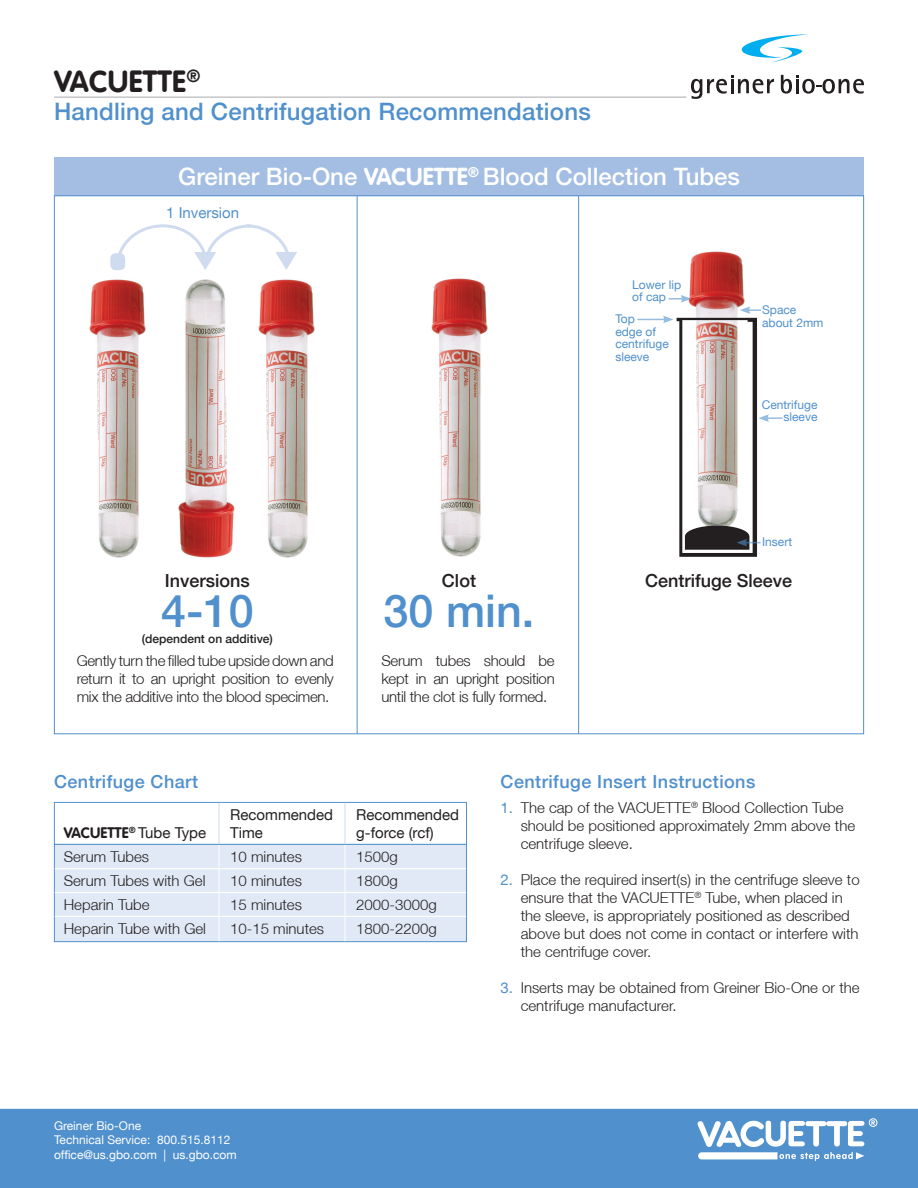
<style>
.page{position:relative;width:918px;height:1188px;background:#fff}
.page>*{position:absolute;margin:0;border:0;box-sizing:border-box;transform-origin:0 0}
.t1{font:500 45px "Helvetica Neue LT";color:#5090cc}
.t2{font:700 30px "VAG Rounded";letter-spacing:.01em;color:#231f20}
.t3{font:500 24px "Helvetica Neue LT";color:#fff}
.t4{font:500 24px "Helvetica Neue LT";letter-spacing:.01em;color:#5090cc}
.t5{font:500 18px "Helvetica Neue LT";letter-spacing:.025em;color:#5090cc}
.t6{font:500 18px "Helvetica Neue LT";color:#231f20}
.t7{font:300 15px/18px "Helvetica Neue LT";color:#231f20}
.t8{font:15px "Helvetica Neue LT";color:#231f20}
.t9{font:700 15px "VAG Rounded";color:#231f20}
.t10{font:15px "Helvetica Neue LT";color:#5090cc}
.t11{font:12px/12.8px "Helvetica Neue LT";color:#5090cc}
.t12{font:12px/14.4px "Helvetica Neue LT";color:#fff}
.t13{font:500 12px "Helvetica Neue LT";color:#231f20}
.s1{font-family:"VAG Rounded";font-weight:700}
.s2{font-family:"Helvetica Neue LT";font-weight:400}
</style>
<div class="page">
<div style="left:0;top:1109px;width:918px;height:79px;background:#5090cc"></div>
<hr style="left:54px;top:97px;width:632px;height:1px;background:#a8a9ad">
<svg style="left:698px;top:1118px;width:180px;height:43px"></svg>
<svg style="left:691px;top:75px;width:83px;height:24px"></svg>
<svg style="left:781px;top:75px;width:83px;height:19px"></svg>
<svg style="left:741px;top:34px;width:68px;height:29px"></svg>
<div style="left:54px;top:157px;width:810px;height:39px;background:#a4bee3"></div>
<img style="left:258px;top:280px;width:57px;height:277px">
<img style="left:90px;top:280px;width:56px;height:277px">
<img style="left:178px;top:280px;width:57px;height:277px">
<div style="left:111px;top:254px;width:13px;height:15px;background:#cfdbef;border-radius:4px"></div>
<div style="left:110px;top:253px;width:15px;height:17px;border:2px solid #cfdbef;border-radius:4px"></div>
<svg style="left:115px;top:224px;width:182px;height:46px"></svg>
<img style="left:431px;top:279px;width:57px;height:278px">
<img style="left:689px;top:251px;width:55px;height:44px">
<svg style="left:637px;top:295px;width:145px;height:262px"></svg>
<hr style="left:357px;top:196px;width:1px;height:538px;background:#5090cc">
<hr style="left:578px;top:196px;width:1px;height:538px;background:#5090cc">
<div style="left:54px;top:844px;width:413px;height:98px;background:#e1e9f6;border:1px solid #5090cc"></div>
<div style="left:54px;top:802px;width:413px;height:43px;background:#fff;border:1px solid #5090cc"></div>
<hr style="left:55px;top:868px;width:411px;height:1px;background:#fff">
<hr style="left:55px;top:892px;width:411px;height:1px;background:#fff">
<hr style="left:55px;top:916px;width:411px;height:1px;background:#fff">
<hr style="left:219px;top:803px;width:1px;height:41px;background:#cfdbef">
<hr style="left:345px;top:803px;width:1px;height:41px;background:#cfdbef">
<hr style="left:219px;top:845px;width:1px;height:96px;background:#fff">
<hr style="left:345px;top:845px;width:1px;height:96px;background:#fff">
<h2 class="t2" style="left:54px;top:64px;width:148px">VACUETTE<sup>®</sup></h2>
<h3 class="t4" style="left:54px;top:97px;width:538px">Handling and Centrifugation Recommendations</h3>
<h3 class="t3" style="left:178px;top:162px;width:563px">Greiner Bio-One <span class="s1">VACUETTE</span><sup>®</sup> Blood Collection Tubes</h3>
<p class="t10" style="left:166px;top:204px;width:75px">1 Inversion</p>
<p class="t11" style="left:632px;top:278px;width:50px">Lower lip of cap</p>
<p class="t11" style="left:615px;top:312px;width:55px">Top<br>edge of centrifuge sleeve</p>
<p class="t11" style="left:762px;top:303px;width:63px">Space about 2mm</p>
<p class="t11" style="left:762px;top:398px;width:57px;text-align:right">Centrifuge sleeve</p>
<p class="t6" style="left:165px;top:570px;width:87px">Inversions</p>
<p class="t11" style="left:762px;top:535px;width:32px">Insert</p>
<p class="t6" style="left:442px;top:570px;width:36px">Clot</p>
<p class="t6" style="left:645px;top:570px;width:149px">Centrifuge Sleeve</p>
<h1 class="t1" style="left:161px;top:585px;width:94px">4-10</h1>
<h1 class="t1" style="left:384px;top:585px;width:152px">30 min.</h1>
<p class="t7" style="left:77px;top:651px;width:259px;text-align:justify">Gently turn the filled tube upside down and return it to an upright position to evenly mix the additive into the blood specimen.</p>
<p class="t7" style="left:381px;top:651px;width:175px;text-align:justify">Serum tubes should be kept in an upright position until the clot is fully formed.</p>
<p class="t13" style="left:142px;top:632px;width:133px">(dependent on additive)</p>
<p class="t5" style="left:54px;top:771px;width:146px">Centrifuge Chart</p>
<p class="t8" style="left:230px;top:805px;width:104px">Recommended</p>
<p class="t8" style="left:356px;top:805px;width:104px">Recommended</p>
<p class="t9" style="left:64px;top:824px;width:144px">VACUETTE<sup>®</sup> <span class="s2">Tube Type</span></p>
<p class="t8" style="left:230px;top:823px;width:34px">Time</p>
<p class="t8" style="left:356px;top:823px;width:79px">g-force (rcf)</p>
<p class="t7" style="left:64px;top:847px;width:87px">Serum Tubes</p>
<p class="t7" style="left:230px;top:847px;width:73px">10 minutes</p>
<p class="t7" style="left:356px;top:847px;width:43px">1500g</p>
<p class="t7" style="left:64px;top:871px;width:143px">Serum Tubes with Gel</p>
<p class="t7" style="left:230px;top:871px;width:73px">10 minutes</p>
<p class="t7" style="left:356px;top:871px;width:43px">1800g</p>
<p class="t7" style="left:64px;top:895px;width:87px">Heparin Tube</p>
<p class="t7" style="left:230px;top:895px;width:73px">15 minutes</p>
<p class="t7" style="left:356px;top:895px;width:82px">2000-3000g</p>
<p class="t7" style="left:64px;top:919px;width:144px">Heparin Tube with Gel</p>
<p class="t7" style="left:230px;top:919px;width:95px">10-15 minutes</p>
<p class="t7" style="left:356px;top:919px;width:82px">1800-2200g</p>
<p class="t5" style="left:501px;top:771px;width:256px">Centrifuge Insert Instructions</p>
<p class="t7" style="left:521px;top:798px;width:336px">The cap of the VACUETTE<sup>®</sup> Blood Collection Tube should be positioned approximately 2mm above the centrifuge sleeve.</p>
<p class="t7" style="left:521px;top:870px;width:341px">Place the required insert(s) in the centrifuge sleeve to ensure that the VACUETTE<sup>®</sup> Tube, when placed in the sleeve, is appropriately positioned as described above but does not come in contact or interfere with the centrifuge cover.</p>
<p class="t7" style="left:521px;top:978px;width:340px">Inserts may be obtained from Greiner Bio-One or the centrifuge manufacturer.</p>
<p class="t10" style="left:501px;top:798px;width:14px">1.</p>
<p class="t10" style="left:501px;top:870px;width:14px">2.</p>
<p class="t10" style="left:501px;top:978px;width:14px">3.</p>
<p class="t12" style="left:54px;top:1118px;width:184px">Greiner Bio-One<br>Technical Service: 800.515.8112 office@us.gbo.com | us.gbo.com</p>
</div>
